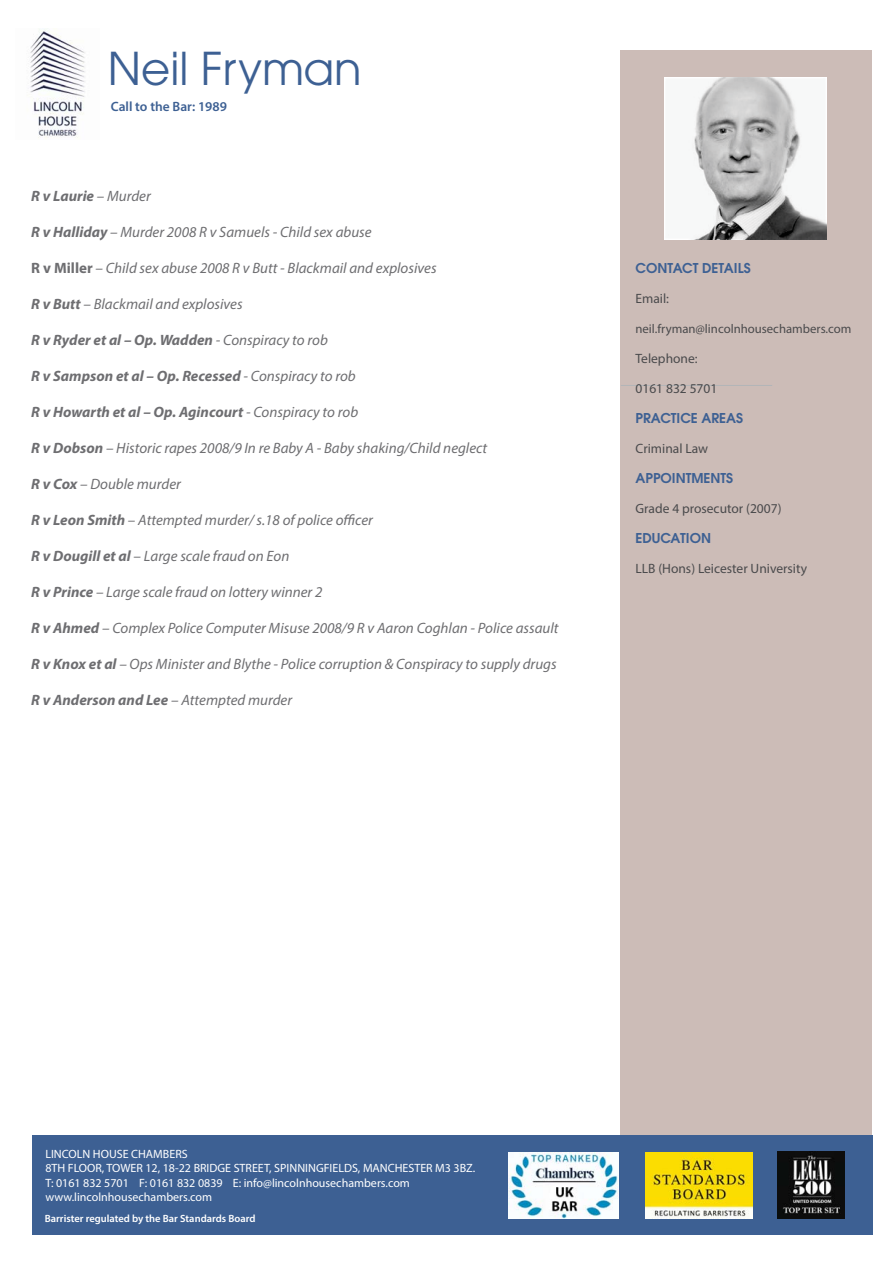
<style>
.page{position:relative;width:893px;height:1263px;background:#fff}
.page>*{position:absolute;margin:0;border:0;box-sizing:border-box;transform-origin:0 0}
.t1{font:45px "Avant Garde";color:#3d6093}
.t2{font:italic 15px "Myriad Pro";color:#6e6e71}
.t3{font:italic 700 15px "Myriad Pro";color:#6e6e71}
.t4{font:13.5px "Myriad Pro";color:#4a4a4c}
.t5{font:600 13.5px "Avant Garde";color:#3d6093}
.t6{font:600 13.5px "Myriad Pro";color:#3d6093}
.t7{font:12.75px "Myriad Pro";color:#4a4a4c}
.t8{font:12px/14.4px "Myriad Pro";color:#fff}
.t9{font:600 10.5px "Myriad Pro";color:#fff}
.s1{font-weight:400}
.s2{font-weight:700}
.s3{font-weight:700;font-style:normal}
</style>
<div class="page">
<div style="left:620px;top:50px;width:252px;height:1160px;background:#ccbcb7"></div>
<div style="left:32px;top:1136px;width:840px;height:99px;background:#3d6093"></div>
<hr style="left:621px;top:385px;width:151px;height:1px;background:#b3b5b8">
<img style="left:30px;top:29px;width:55px;height:109px">
<img style="left:664px;top:78px;width:162px;height:161px">
<img style="left:645px;top:1152px;width:107px;height:67px">
<img style="left:777px;top:1152px;width:67px;height:67px">
<img style="left:509px;top:1152px;width:110px;height:67px">
<p class="t1" style="left:108px;top:42px;width:255px">Neil Fryman</p>
<p class="t6" style="left:111px;top:101px;width:118px">Call to the Bar: 1989</p>
<p class="t3" style="left:31px;top:190px;width:121px">R v Laurie <span class="s1">– Murder</span></p>
<p class="t2" style="left:31px;top:226px;width:342px"><span class="s2">R v Halliday</span> – Murder 2008 R v Samuels - Child sex abuse</p>
<p class="t2" style="left:31px;top:262px;width:407px"><span class="s3">R v Miller</span> – Child sex abuse 2008 R v Butt - Blackmail and explosives</p>
<p class="t2" style="left:31px;top:298px;width:213px"><span class="s2">R v Butt</span> – Blackmail and explosives</p>
<p class="t3" style="left:31px;top:334px;width:298px">R v Ryder et al – Op. Wadden <span class="s1">- Conspiracy to rob</span></p>
<p class="t3" style="left:31px;top:370px;width:326px">R v Sampson et al – Op. Recessed <span class="s1">- Conspiracy to rob</span></p>
<p class="t3" style="left:31px;top:406px;width:329px">R v Howarth et al – Op. Agincourt <span class="s1">- Conspiracy to rob</span></p>
<p class="t2" style="left:31px;top:442px;width:458px"><span class="s2">R v Dobson</span> – Historic rapes 2008/9 In re Baby A - Baby shaking/Child neglect</p>
<p class="t2" style="left:31px;top:478px;width:151px"><span class="s2">R v Cox</span> – Double murder</p>
<p class="t2" style="left:31px;top:514px;width:343px"><span class="s2">R v Leon Smith</span> – Attempted murder/ s.18 of police officer</p>
<p class="t2" style="left:31px;top:550px;width:260px"><span class="s2">R v Dougill et al</span> – Large scale fraud on Eon</p>
<p class="t2" style="left:31px;top:586px;width:293px"><span class="s2">R v Prince</span> – Large scale fraud on lottery winner 2</p>
<p class="t2" style="left:31px;top:622px;width:529px"><span class="s2">R v Ahmed</span> – Complex Police Computer Misuse 2008/9 R v Aaron Coghlan - Police assault</p>
<p class="t2" style="left:31px;top:658px;width:527px"><span class="s2">R v Knox et al</span> – Ops Minister and Blythe - Police corruption &amp; Conspiracy to supply drugs</p>
<p class="t3" style="left:31px;top:694px;width:262px">R v Anderson and Lee <span class="s1">– Attempted murder</span></p>
<p class="t5" style="left:635px;top:263px;width:117px">CONTACT DETAILS</p>
<p class="t4" style="left:635px;top:293px;width:35px">Email:</p>
<p class="t7" style="left:635px;top:323px;width:217px">neil.fryman@lincolnhousechambers.com</p>
<p class="t4" style="left:635px;top:353px;width:64px">Telephone:</p>
<p class="t4" style="left:635px;top:383px;width:83px">0161 832 5701</p>
<p class="t5" style="left:635px;top:413px;width:109px">PRACTICE AREAS</p>
<p class="t4" style="left:635px;top:443px;width:74px">Criminal Law</p>
<p class="t5" style="left:635px;top:473px;width:99px">APPOINTMENTS</p>
<p class="t4" style="left:635px;top:503px;width:148px">Grade 4 prosecutor (2007)</p>
<p class="t5" style="left:635px;top:533px;width:77px">EDUCATION</p>
<p class="t4" style="left:635px;top:563px;width:173px">LLB (Hons) Leicester University</p>
<p class="t8" style="left:45px;top:1148px;width:431px">LINCOLN HOUSE CHAMBERS<br>8TH FLOOR, TOWER 12, 18-22 BRIDGE STREET, SPINNINGFIELDS, MANCHESTER M3 3BZ.<br>T: 0161 832 5701 F: 0161 832 0839 E: info@lincolnhousechambers.com www.lincolnhousechambers.com</p>
<p class="t9" style="left:45px;top:1215px;width:212px">Barrister regulated by the Bar Standards Board</p>
</div>
